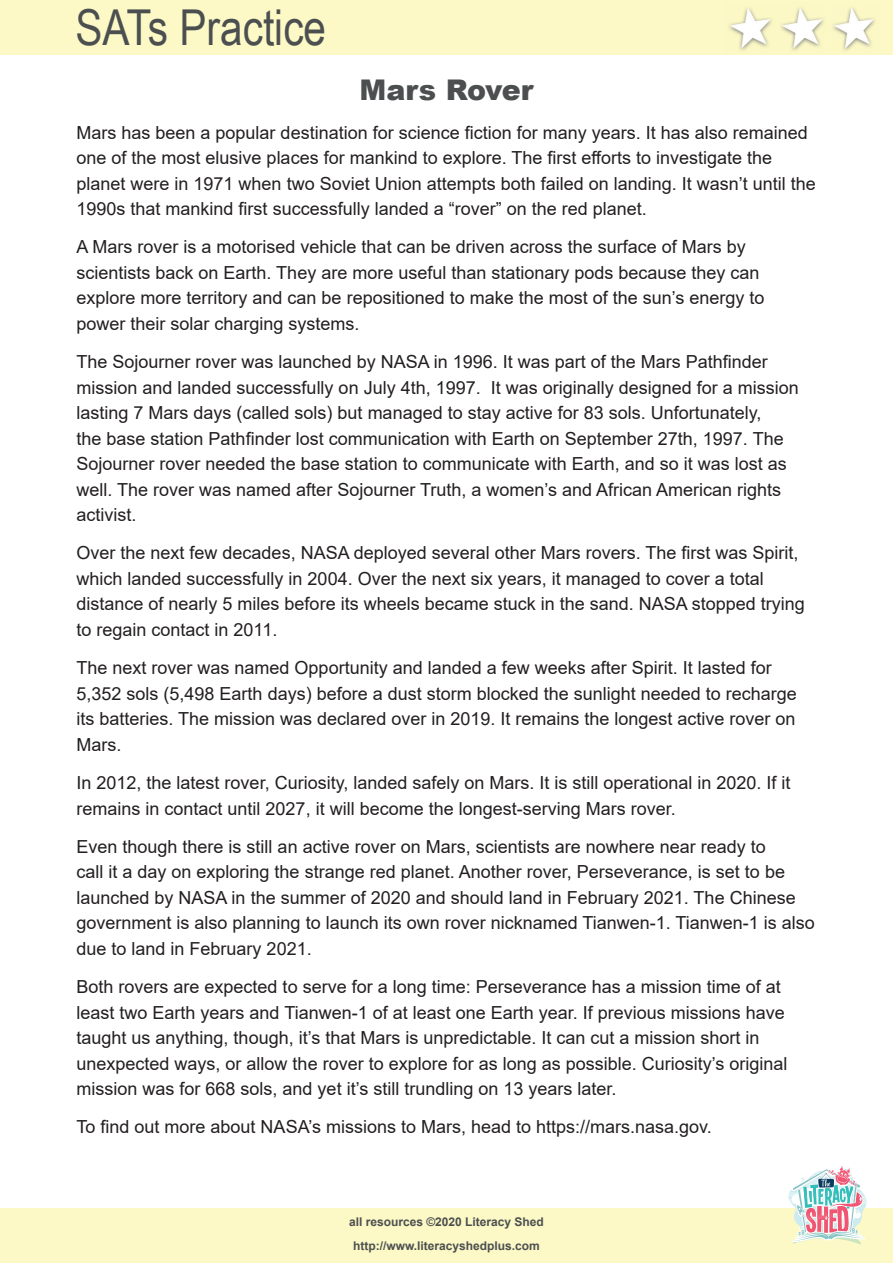
<style>
.page{position:relative;width:893px;height:1263px;background:#fff}
.page>*{position:absolute;margin:0;border:0;box-sizing:border-box;transform-origin:0 0}
.t1{font:49.5px "Arial Narrow";color:#4c4f50}
.t2{font:900 28.5px "Arial";color:#4c4f50}
.t3{font:18px/25.5px "Arial";color:#231f20}
.t4{font:700 12px/24px "Arial";color:#4c4f50;text-align:center}
</style>
<div class="page">
<div style="left:0;top:1209px;width:893px;height:54px;background:#fcf9c6"></div>
<div style="left:0;top:0;width:893px;height:54px;background:#fcf9c6"></div>
<img style="left:729px;top:8px;width:146px;height:43px">
<img style="left:829px;top:2px;width:1px;height:52px">
<svg style="left:788px;top:1165px;width:79px;height:79px"></svg>
<h1 class="t1" style="left:75px;top:-9px;width:252px">SATs Practice</h1>
<h2 class="t2" style="left:359px;top:69px;width:175px">Mars Rover</h2>
<p class="t3" style="left:77px;top:119px;width:741px">Mars has been a popular destination for science fiction for many years. It has also remained one of the most elusive places for mankind to explore. The first efforts to investigate the planet were in 1971 when two Soviet Union attempts both failed on landing. It wasn’t until the 1990s that mankind first successfully landed a “rover” on the red planet.</p>
<p class="t3" style="left:77px;top:234px;width:690px">A Mars rover is a motorised vehicle that can be driven across the surface of Mars by scientists back on Earth. They are more useful than stationary pods because they can explore more territory and can be repositioned to make the most of the sun’s energy to power their solar charging systems.</p>
<p class="t3" style="left:77px;top:349px;width:724px">The Sojourner rover was launched by NASA in 1996. It was part of the Mars Pathfinder mission and landed successfully on July 4th, 1997. It was originally designed for a mission lasting 7 Mars days (called sols) but managed to stay active for 83 sols. Unfortunately,<br>the base station Pathfinder lost communication with Earth on September 27th, 1997. The Sojourner rover needed the base station to communicate with Earth, and so it was lost as well. The rover was named after Sojourner Truth, a women’s and African American rights activist.</p>
<p class="t3" style="left:77px;top:540px;width:730px">Over the next few decades, NASA deployed several other Mars rovers. The first was Spirit, which landed successfully in 2004. Over the next six years, it managed to cover a total distance of nearly 5 miles before its wheels became stuck in the sand. NASA stopped trying to regain contact in 2011.</p>
<p class="t3" style="left:77px;top:655px;width:722px">The next rover was named Opportunity and landed a few weeks after Spirit. It lasted for 5,352 sols (5,498 Earth days) before a dust storm blocked the sunlight needed to recharge its batteries. The mission was declared over in 2019. It remains the longest active rover on Mars.</p>
<p class="t3" style="left:77px;top:770px;width:716px">In 2012, the latest rover, Curiosity, landed safely on Mars. It is still operational in 2020. If it remains in contact until 2027, it will become the longest-serving Mars rover.</p>
<p class="t3" style="left:77px;top:833px;width:740px">Even though there is still an active rover on Mars, scientists are nowhere near ready to<br>call it a day on exploring the strange red planet. Another rover, Perseverance, is set to be launched by NASA in the summer of 2020 and should land in February 2021. The Chinese government is also planning to launch its own rover nicknamed Tianwen-1. Tianwen-1 is also due to land in February 2021.</p>
<p class="t3" style="left:77px;top:974px;width:713px">Both rovers are expected to serve for a long time: Perseverance has a mission time of at least two Earth years and Tianwen-1 of at least one Earth year. If previous missions have taught us anything, though, it’s that Mars is unpredictable. It can cut a mission short in unexpected ways, or allow the rover to explore for as long as possible. Curiosity’s original mission was for 668 sols, and yet it’s still trundling on 13 years later.</p>
<p class="t3" style="left:77px;top:1114px;width:637px">To find out more about NASA’s missions to Mars, head to https://mars.nasa.gov.</p>
<p class="t4" style="left:349px;top:1209px;width:196px">all resources ©2020 Literacy Shed http://www.literacyshedplus.com</p>
</div>
